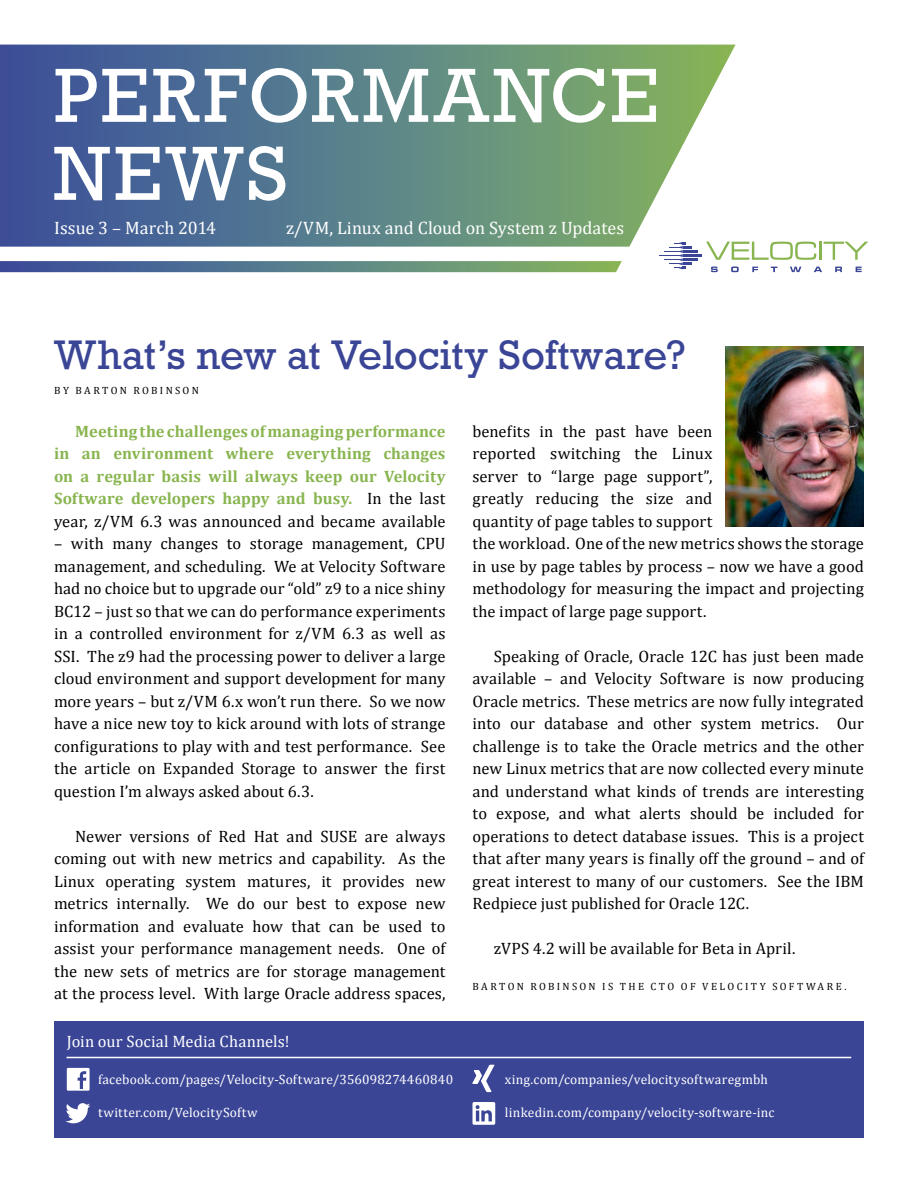
<style>
.page{position:relative;width:918px;height:1188px;background:#fff}
.page>*{position:absolute;margin:0;border:0;box-sizing:border-box;transform-origin:0 0}
.t1{font:42px "Rockwell Std";color:#3a4596}
.t2{font:18px "Cambria";letter-spacing:.005em;color:#fff}
.t3{font:16.5px/22.5px "Cambria";letter-spacing:.005em;color:#000;text-align:justify}
.t4{font:700 16.5px/22.5px "Cambria";color:#89b550;text-align:justify}
.t5{font:16.5px "Cambria";letter-spacing:.01em;color:#fff}
.t6{font:13.5px "Cambria";letter-spacing:.015em;color:#fff}
.t7{font:10.5px "Cambria";letter-spacing:.225em;color:#000}
.s1{font-weight:400;color:#000}
</style>
<div class="page">
<svg style="left:0;top:45px;width:736px;height:202px;background:#6e8f91"></svg>
<svg style="left:54px;top:146px;width:231px;height:55px"></svg>
<svg style="left:56px;top:68px;width:600px;height:55px"></svg>
<svg style="left:0;top:261px;width:622px;height:11px;background:#5e8285"></svg>
<hr style="left:683px;top:254px;width:18px;height:3px;background:#3a4596">
<hr style="left:683px;top:258px;width:14px;height:3px;background:#3a4596">
<hr style="left:683px;top:250px;width:14px;height:3px;background:#3a4596">
<svg style="left:659px;top:242px;width:32px;height:27px"></svg>
<svg style="left:706px;top:242px;width:162px;height:18px"></svg>
<svg style="left:711px;top:267px;width:7px;height:5px"></svg>
<svg style="left:731px;top:267px;width:8px;height:5px"></svg>
<svg style="left:752px;top:267px;width:6px;height:5px"></svg>
<svg style="left:771px;top:267px;width:6px;height:5px"></svg>
<svg style="left:790px;top:267px;width:11px;height:5px"></svg>
<svg style="left:814px;top:267px;width:8px;height:5px"></svg>
<svg style="left:835px;top:267px;width:7px;height:5px"></svg>
<svg style="left:856px;top:267px;width:6px;height:5px"></svg>
<div style="left:54px;top:1022px;width:810px;height:116px;background:#3a4596"></div>
<svg style="left:65px;top:1103px;width:25px;height:20px"></svg>
<svg style="left:473px;top:1102px;width:22px;height:23px"></svg>
<svg style="left:67px;top:1068px;width:23px;height:23px"></svg>
<svg style="left:472px;top:1065px;width:23px;height:27px"></svg>
<hr style="left:67px;top:1057px;width:784px;height:1px;background:#fff">
<img style="left:725px;top:346px;width:139px;height:180px">
<p class="t2" style="left:54px;top:217px;width:163px">Issue 3 – March 2014</p>
<p class="t2" style="left:286px;top:217px;width:340px">z/VM, Linux and Cloud on System z Updates</p>
<h1 class="t1" style="left:54px;top:330px;width:633px">What’s new at Velocity Software?</h1>
<p class="t7" style="left:54px;top:384px;width:146px">BY BARTON ROBINSON</p>
<p class="t4" style="left:54px;top:419px;width:393px;text-indent:21px">Meeting the challenges of managing performance in an environment where everything changes on a regular basis will always keep our Velocity Software developers happy and busy. <span class="s1">In the last year, z/VM 6.3 was announced and became available</span></p>
<p class="t3" style="left:54px;top:532px;width:393px">– with many changes to storage management, CPU management, and scheduling. We at Velocity Software had no choice but to upgrade our “old” z9 to a nice shiny BC12 – just so that we can do performance experiments in a controlled environment for z/VM 6.3 as well as SSI. The z9 had the processing power to deliver a large cloud environment and support development for many more years – but z/VM 6.x won’t run there. So we now have a nice new toy to kick around with lots of strange configurations to play with and test performance. See the article on Expanded Storage to answer the first question I’m always asked about 6.3.</p>
<p class="t3" style="left:54px;top:825px;width:393px;text-indent:21px">Newer versions of Red Hat and SUSE are always coming out with new metrics and capability. As the Linux operating system matures, it provides new metrics internally. We do our best to expose new information and evaluate how that can be used to assist your performance management needs. One of the new sets of metrics are for storage management at the process level. With large Oracle address spaces,</p>
<p class="t5" style="left:67px;top:1032px;width:224px">Join our Social Media Channels!</p>
<p class="t6" style="left:98px;top:1072px;width:357px">facebook.com/pages/Velocity-Software/356098274460840</p>
<p class="t6" style="left:98px;top:1105px;width:161px">twitter.com/VelocitySoftw</p>
<p class="t3" style="left:473px;top:420px;width:393px;text-align:left">benefits in the past have been<br>reported switching the Linux<br>server to “large page support”,<br>greatly reducing the size and<br>quantity of page tables to support<br>the workload. One of the new metrics shows the storage in use by page tables by process – now we have a good methodology for measuring the impact and projecting the impact of large page support.</p>
<p class="t3" style="left:473px;top:645px;width:393px;text-indent:21px">Speaking of Oracle, Oracle 12C has just been made available – and Velocity Software is now producing Oracle metrics. These metrics are now fully integrated into our database and other system metrics. Our challenge is to take the Oracle metrics and the other new Linux metrics that are now collected every minute and understand what kinds of trends are interesting to expose, and what alerts should be included for operations to detect database issues. This is a project that after many years is finally off the ground – and of great interest to many of our customers. See the IBM Redpiece just published for Oracle 12C.</p>
<p class="t3" style="left:494px;top:937px;width:303px">zVPS 4.2 will be available for Beta in April.</p>
<p class="t7" style="left:472px;top:980px;width:376px">BARTON ROBINSON IS THE CTO OF VELOCITY SOFTWARE.</p>
<p class="t6" style="left:505px;top:1072px;width:265px">xing.com/companies/velocitysoftwaregmbh</p>
<p class="t6" style="left:505px;top:1105px;width:271px">linkedin.com/company/velocity-software-inc</p>
</div>
